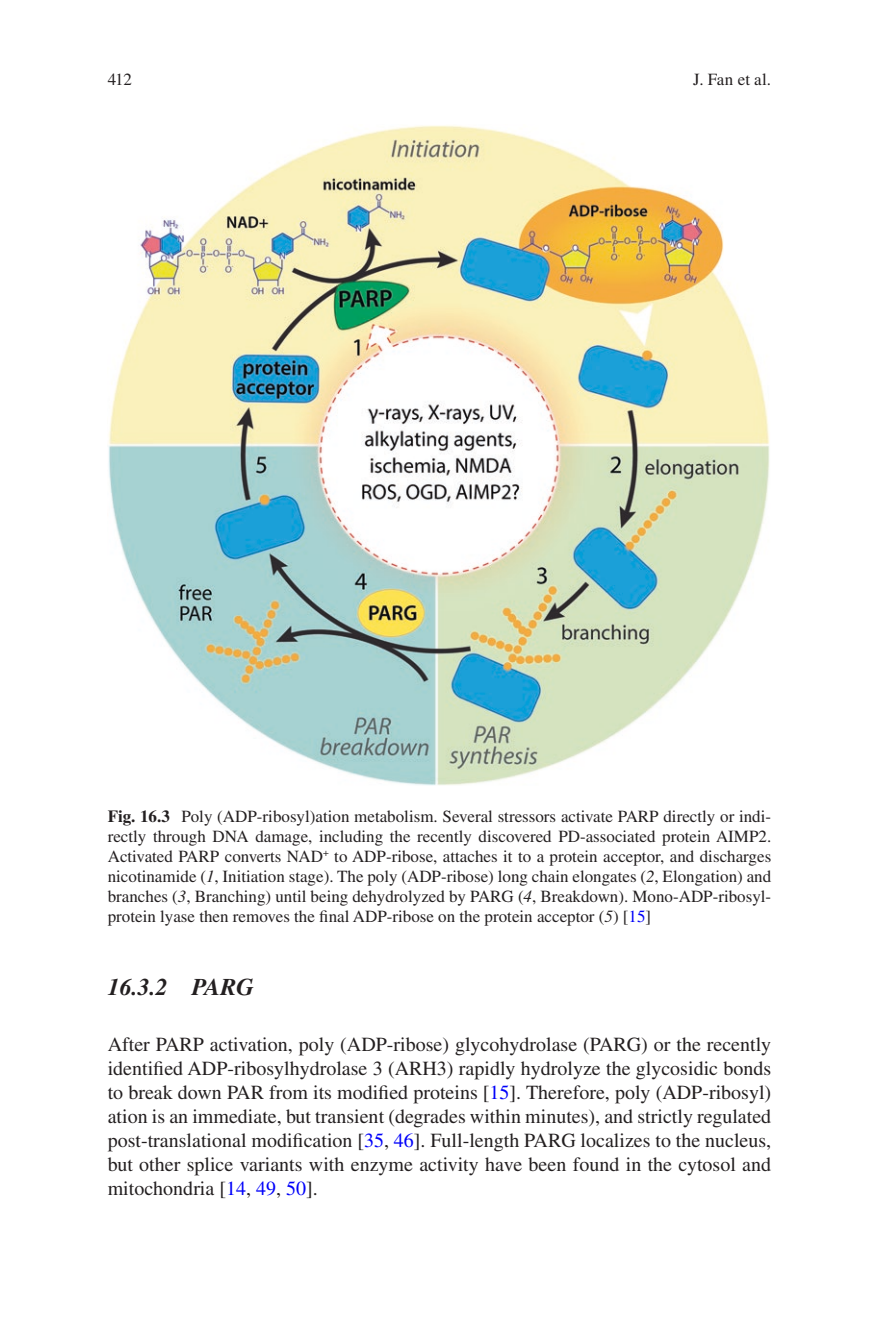
<style>
.page{position:relative;width:879px;height:1333px;background:#fff}
.page>*{position:absolute;margin:0;border:0;box-sizing:border-box;transform-origin:0 0}
.t1{font:italic 700 24px "Tkmcwb Times LT Std";color:#231f20}
.t2{font:20px/24px "Lswxrg Times LT Std";color:#231f20;text-align:justify}
.t3{font:17px/20px "Lswxrg Times LT Std";color:#231f20;text-align:justify}
.t4{font:17px "Ljbvvh Times LT Std";letter-spacing:.015em;color:#231f20}
.s1{font-family:"Xnldyh Times LT Std";font-weight:700}
.s2{font-family:"Nsnwnv Times LT Std";font-style:italic}
.s3{color:#0000fa}
</style>
<div class="page">
<img style="left:108px;top:125px;width:662px;height:661px">
<p class="t3" style="left:108px;top:69px;width:26px">412</p>
<p class="t4" style="left:693px;top:70px;width:80px">J. Fan et al.</p>
<p class="t3" style="left:108px;top:806px;width:665px"><span class="s1">Fig. 16.3</span> Poly (ADP-ribosyl)ation metabolism. Several stressors activate PARP directly or indi&shy;rectly through DNA damage, including the recently discovered PD-associated protein AIMP2.<br>Activated PARP converts NAD<sup>+</sup> to ADP-ribose, attaches it to a protein acceptor, and discharges nicotinamide (<span class="s2">1</span>, Initiation stage). The poly (ADP-ribose) long chain elongates (<span class="s2">2</span>, Elongation) and branches (<span class="s2">3</span>, Branching) until being dehydrolyzed by PARG (<span class="s2">4</span>, Breakdown). Mono-ADP-ribosyl&shy;protein lyase then removes the final ADP-ribose on the protein acceptor (<span class="s2">5</span>) [<span class="s3">15</span>]</p>
<h1 class="t1" style="left:108px;top:972px;width:147px">16.3.2 PARG</h1>
<p class="t2" style="left:108px;top:1031px;width:665px">After PARP activation, poly (ADP-ribose) glycohydrolase (PARG) or the recently identified ADP-ribosylhydrolase 3 (ARH3) rapidly hydrolyze the glycosidic bonds to break down PAR from its modified proteins [<span class="s3">15</span>]. Therefore, poly (ADP-ribosyl) ation is an immediate, but transient (degrades within minutes), and strictly regulated post-translational modification [<span class="s3">35</span>, <span class="s3">46</span>]. Full-length PARG localizes to the nucleus, but other splice variants with enzyme activity have been found in the cytosol and mitochondria [<span class="s3">14</span>, <span class="s3">49</span>, <span class="s3">50</span>].</p>
</div>
